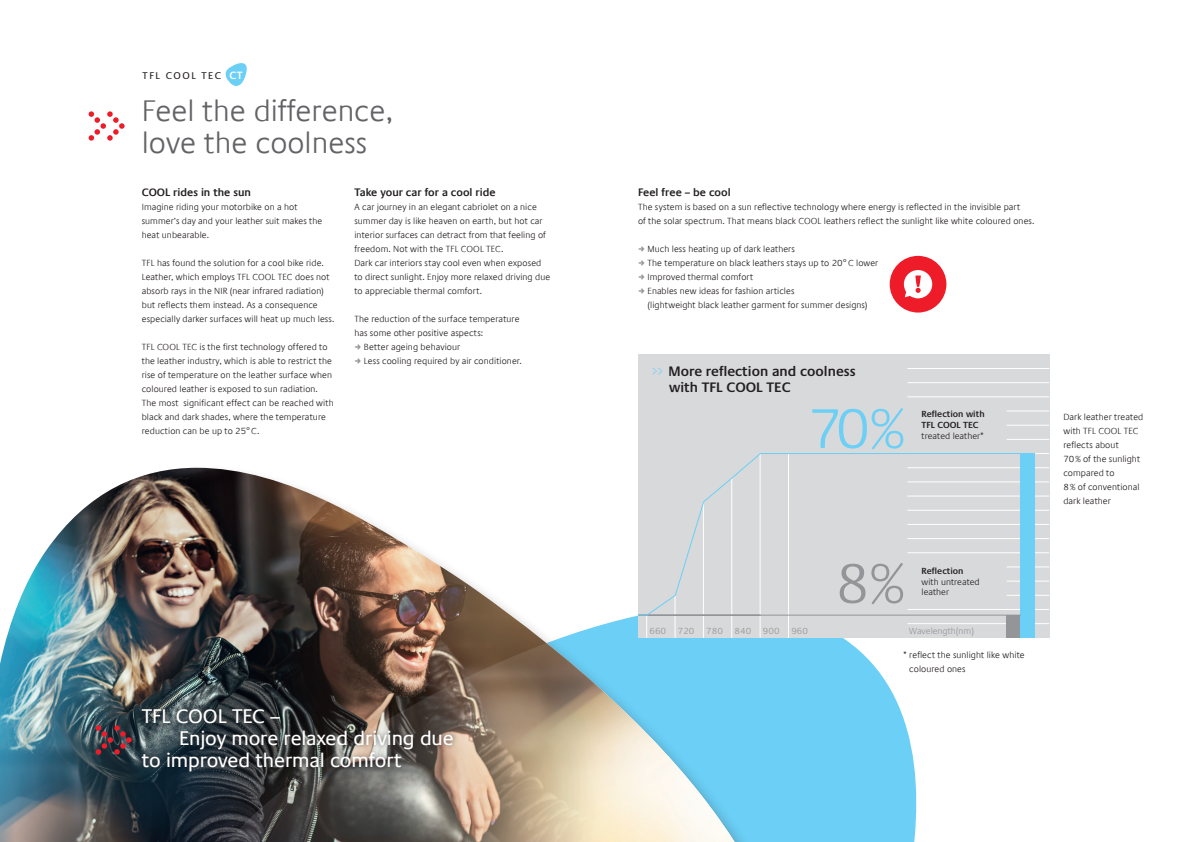
<style>
.page{position:relative;width:1191px;height:842px;background:#fff}
.page>*{position:absolute;margin:0;border:0;box-sizing:border-box;transform-origin:0 0}
.t1{font:60px "Dot Matrix Two";color:#ee1c28}
.t2{font:300 57px "Praxis Com";color:#6bcff6}
.t3{font:300 57px "Praxis Com";color:#939598}
.t4{font:300 30px/32px "Praxis Com";color:#636366}
.t5{font:20px/22px "Praxis Com";letter-spacing:-.01em;color:#fff}
.t6{font:600 14px/16px "Praxis Com";color:#231f20}
.t7{font:600 11px "Praxis Com";color:#231f20}
.t8{font:10px "Praxis Com";letter-spacing:.15em;color:#231f20}
.t9{font:300 9px/14px "Praxis Com";letter-spacing:.01em;color:#231f20}
.t10{font:600 9px/10.8px "Praxis Com";color:#231f20}
.t11{font:300 9px "Praxis Com";color:#939598}
.s1{font-weight:600;font-size:10.8px;color:#fff}
.s2{font-family:"Dot Matrix Two";font-weight:400;color:#6bcff6}
</style>
<div class="page">
<svg style="left:824px;top:638px;width:93px;height:204px;fill:#6bcff6"></svg>
<div style="left:189px;top:467px;width:635px;height:375px;background:#6bcff6"></div>
<img style="left:0;top:468px;width:734px;height:374px">
<svg style="left:170px;top:643px;width:626px;height:199px"></svg>
<div style="left:638px;top:354px;width:411px;height:284px;background:#d8d9db"></div>
<hr style="left:1006px;top:425px;width:43px;height:1px;background:#fff">
<hr style="left:1006px;top:411px;width:43px;height:1px;background:#fff">
<hr style="left:907px;top:481px;width:142px;height:1px;background:#fff">
<hr style="left:907px;top:467px;width:142px;height:1px;background:#fff">
<hr style="left:907px;top:453px;width:142px;height:1px;background:#fff">
<hr style="left:907px;top:368px;width:142px;height:1px;background:#fff">
<hr style="left:907px;top:382px;width:142px;height:1px;background:#fff">
<hr style="left:1006px;top:439px;width:43px;height:1px;background:#fff">
<hr style="left:907px;top:396px;width:142px;height:1px;background:#fff">
<hr style="left:907px;top:496px;width:142px;height:1px;background:#fff">
<hr style="left:1006px;top:566px;width:43px;height:1px;background:#fff">
<hr style="left:1006px;top:581px;width:43px;height:1px;background:#fff">
<hr style="left:1006px;top:595px;width:43px;height:1px;background:#fff">
<hr style="left:907px;top:524px;width:142px;height:1px;background:#fff">
<hr style="left:907px;top:510px;width:142px;height:1px;background:#fff">
<hr style="left:907px;top:538px;width:142px;height:1px;background:#fff">
<hr style="left:907px;top:552px;width:142px;height:1px;background:#fff">
<hr style="left:907px;top:609px;width:142px;height:1px;background:#fff">
<hr style="left:907px;top:623px;width:142px;height:1px;background:#fff">
<div style="left:1006px;top:615px;width:14px;height:23px;background:#939598"></div>
<div style="left:1020px;top:453px;width:15px;height:185px;background:#6bcff6"></div>
<svg style="left:646px;top:616px;width:1px;height:22px"></svg>
<hr style="left:674px;top:595px;width:1px;height:43px;background:#fff">
<hr style="left:703px;top:502px;width:1px;height:136px;background:#fff">
<hr style="left:731px;top:478px;width:1px;height:160px;background:#fff">
<hr style="left:759px;top:454px;width:1px;height:184px;background:#fff">
<hr style="left:788px;top:454px;width:1px;height:184px;background:#fff">
<svg style="left:638px;top:453px;width:398px;height:163px"></svg>
<svg style="left:225px;top:63px;width:22px;height:23px"></svg>
<div style="left:889px;top:256px;width:57px;height:57px;background:#ee1c28;border-radius:50%"></div>
<svg style="left:904px;top:270px;width:28px;height:28px"></svg>
<div style="left:137px;top:704px;width:321px;height:72px;background:#231f20;opacity:.65"></div>
<p class="t8" style="left:143px;top:69px;width:101px">TFL COOL TEC <span class="s1">CT</span></p>
<p class="t8" style="left:121px;top:112px;width:125px">TFL DRYWALK TEC <span class="s1">DW</span></p>
<h3 class="t4" style="left:86px;top:95px;width:309px;text-indent:56px">Feel the difference, <sup>&gt;&gt;</sup> love the coolness</h3>
<p class="t7" style="left:142px;top:186px;width:111px">COOL rides in the sun</p>
<p class="t9" style="left:142px;top:200px;width:182px">Imagine riding your motorbike on a hot summer’s day and your leather suit makes the heat unbearable.</p>
<p class="t9" style="left:142px;top:256px;width:194px">TFL has found the solution for a cool bike ride.<br>Leather, which employs TFL COOL TEC does not absorb rays in the NIR (near infrared radiation) but reflects them instead. As a consequence especially darker surfaces will heat up much less.</p>
<p class="t9" style="left:142px;top:340px;width:193px">TFL COOL TEC is the first technology offered to the leather industry, which is able to restrict the rise of temperature on the leather surface when coloured leather is exposed to sun radiation.<br>The most significant effect can be reached with black and dark shades, where the temperature reduction can be up to 25°C.</p>
<p class="t7" style="left:354px;top:186px;width:143px">Take your car for a cool ride</p>
<p class="t9" style="left:354px;top:200px;width:197px">A car journey in an elegant cabriolet on a nice summer day is like heaven on earth, but hot car interior surfaces can detract from that feeling of freedom. Not with the TFL COOL TEC.<br>Dark car interiors stay cool even when exposed to direct sunlight. Enjoy more relaxed driving due to appreciable thermal comfort.</p>
<p class="t9" style="left:354px;top:312px;width:166px">The reduction of the surface temperature</p>
<p class="t9" style="left:354px;top:326px;width:130px">has some other positive aspects:</p>
<p class="t9" style="left:364px;top:340px;width:98px">Better ageing behaviour</p>
<p class="t9" style="left:364px;top:354px;width:159px">Less cooling required by air conditioner.</p>
<h1 class="t1" style="left:93px;top:707px;width:43px">&gt;&gt;</h1>
<h3 class="t5" style="left:179px;top:705px;width:276px;text-indent:-37px">TFL COOL TEC –<br>Enjoy more relaxed driving due</h3>
<h3 class="t5" style="left:142px;top:749px;width:262px">to improved thermal comfort</h3>
<p class="t7" style="left:638px;top:186px;width:94px">Feel free – be cool</p>
<p class="t9" style="left:638px;top:200px;width:398px">The system is based on a sun reflective technology where energy is reflected in the invisible part<br>of the solar spectrum. That means black COOL leathers reflect the sunlight like white coloured ones.</p>
<p class="t9" style="left:647px;top:242px;width:232px">Much less heating up of dark leathers<br>The temperature on black leathers stays up to 20°C lower Improved thermal comfort<br>Enables new ideas for fashion articles<br>(lightweight black leather garment for summer designs)</p>
<h3 class="t6" style="left:669px;top:363px;width:188px;text-indent:-17px"><span class="s2">&gt;&gt;</span> More reflection and coolness with TFL COOL TEC</h3>
<h2 class="t2" style="left:808px;top:396px;width:98px">70%</h2>
<p class="t10" style="left:921px;top:409px;width:65px">Reflection with<br>TFL COOL TEC</p>
<p class="t9" style="left:921px;top:429px;width:64px">treated leather*</p>
<h2 class="t3" style="left:835px;top:551px;width:71px">8%</h2>
<p class="t10" style="left:921px;top:565px;width:44px">Reflection</p>
<p class="t9" style="left:921px;top:576px;width:60px;line-height:10.8px">with untreated leather</p>
<p class="t11" style="left:649px;top:626px;width:18px">660</p>
<p class="t11" style="left:678px;top:626px;width:18px">720</p>
<p class="t11" style="left:706px;top:626px;width:18px">780</p>
<p class="t11" style="left:734px;top:626px;width:18px">840</p>
<p class="t11" style="left:763px;top:626px;width:18px">900</p>
<p class="t11" style="left:791px;top:626px;width:18px">960</p>
<p class="t11" style="left:909px;top:626px;width:66px">Wavelength(nm)</p>
<p class="t9" style="left:909px;top:648px;width:117px;text-indent:-6px">* reflect the sunlight like white coloured ones</p>
<p class="t9" style="left:1063px;top:410px;width:82px">Dark leather treated with TFL COOL TEC reflects about<br>70% of the sunlight compared to<br>8% of conventional dark leather</p>
</div>
